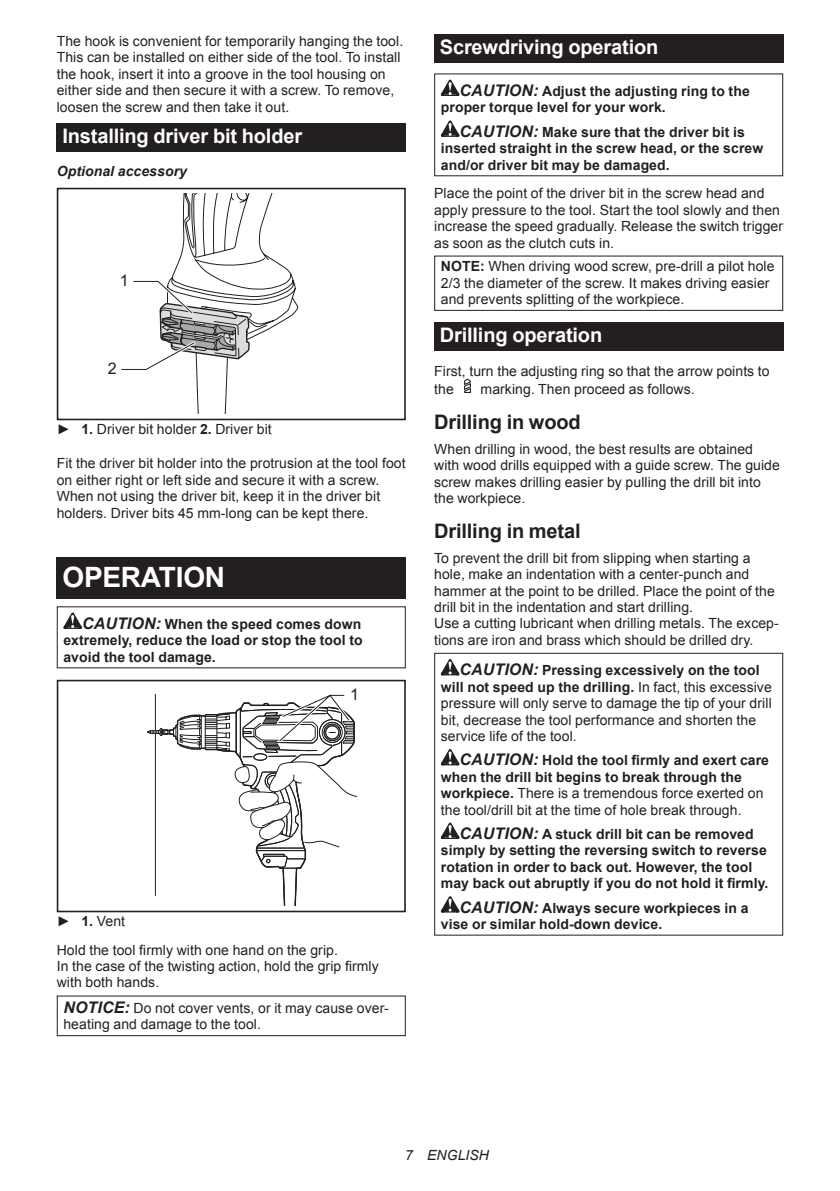
<style>
.page{position:relative;width:840px;height:1191px;background:#fff}
.page>*{position:absolute;margin:0;border:0;box-sizing:border-box;transform-origin:0 0}
.t1{font:700 28px "Arial";letter-spacing:-.01em;color:#fff}
.t2{font:700 20px "Arial";letter-spacing:-.01em;color:#fff}
.t3{font:700 20px "Arial";letter-spacing:-.01em;color:#231f20}
.t4{font:16px "Arial";color:#231f20}
.t5{font:14px/16.4px "Arial";letter-spacing:.005em;color:#231f20}
.t6{font:700 14px/16.4px "Arial";letter-spacing:.005em;color:#231f20}
.t7{font:italic 700 14px "Arial";letter-spacing:.005em;color:#231f20}
.t8{font:italic 14px "Arial";letter-spacing:.005em;color:#231f20}
.s1{font-weight:700}
.s2{font-style:italic;font-size:16px}
.s3{font-weight:700;font-style:italic;font-size:16px}
.s4{font-weight:400}
</style>
<div class="page">
<div style="left:57px;top:123px;width:348px;height:28px;background:#231f20"></div>
<svg style="left:183px;top:193px;width:115px;height:220px"></svg>
<div style="left:57px;top:188px;width:348px;height:232px;border:2px solid #231f20"></div>
<svg style="left:121px;top:207px;width:129px;height:165px"></svg>
<div style="left:57px;top:557px;width:348px;height:41px;background:#231f20"></div>
<svg style="left:63px;top:612px;width:19px;height:17px"></svg>
<div style="left:57px;top:680px;width:348px;height:232px;border:2px solid #231f20"></div>
<svg style="left:146px;top:693px;width:212px;height:213px"></svg>
<div style="left:57px;top:995px;width:348px;height:41px;border:1px solid #231f20"></div>
<div style="left:434px;top:34px;width:348px;height:29px;background:#231f20"></div>
<svg style="left:440px;top:80px;width:19px;height:16px"></svg>
<svg style="left:440px;top:120px;width:19px;height:17px"></svg>
<div style="left:434px;top:255px;width:348px;height:56px;border:1px solid #231f20"></div>
<div style="left:434px;top:322px;width:348px;height:29px;background:#231f20"></div>
<svg style="left:464px;top:378px;width:7px;height:15px"></svg>
<svg style="left:440px;top:659px;width:19px;height:16px"></svg>
<svg style="left:440px;top:749px;width:19px;height:16px"></svg>
<svg style="left:440px;top:822px;width:19px;height:17px"></svg>
<svg style="left:440px;top:896px;width:19px;height:16px"></svg>
<div style="left:434px;top:653px;width:348px;height:282px;border:1px solid #231f20"></div>
<p class="t5" style="left:57px;top:33px;width:348px">The hook is convenient for temporarily hanging the tool.<br>This can be installed on either side of the tool. To install the hook, insert it into a groove in the tool housing on either side and then secure it with a screw. To remove, loosen the screw and then take it out.</p>
<h2 class="t2" style="left:62px;top:123px;width:241px">Installing driver bit holder</h2>
<p class="t7" style="left:57px;top:162px;width:132px">Optional accessory</p>
<p class="t4" style="left:120px;top:270px;width:10px">1</p>
<p class="t4" style="left:108px;top:358px;width:10px">2</p>
<p class="t5" style="left:57px;top:421px;width:216px">► <span class="s1">1.</span> Driver bit holder <span class="s1">2.</span> Driver bit</p>
<p class="t5" style="left:57px;top:455px;width:350px">Fit the driver bit holder into the protrusion at the tool foot on either right or left side and secure it with a screw.<br>When not using the driver bit, keep it in the driver bit holders. Driver bits 45 mm-long can be kept there.</p>
<h1 class="t1" style="left:62px;top:558px;width:164px">OPERATION</h1>
<p class="t6" style="left:63px;top:616px;width:300px;text-align:justify;text-indent:19px"><span class="s2">CAUTION:</span> When the speed comes down extremely, reduce the load or stop the tool to avoid the tool damage.</p>
<p class="t4" style="left:350px;top:683px;width:10px">1</p>
<p class="t5" style="left:57px;top:906px;width:282px;line-height:28.8px">► <span class="s1">1.</span> Vent<br>Hold the tool firmly with one hand on the grip.</p>
<p class="t5" style="left:57px;top:958px;width:323px">In the case of the twisting action, hold the grip firmly with both hands.</p>
<p class="t5" style="left:63px;top:1000px;width:327px"><span class="s3">NOTICE:</span> Do not cover vents, or it may cause over&shy;heating and damage to the tool.</p>
<h2 class="t2" style="left:439px;top:34px;width:220px">Screwdriving operation</h2>
<p class="t6" style="left:440px;top:83px;width:310px;text-indent:19px"><span class="s2">CAUTION:</span> Adjust the adjusting ring to the proper torque level for your work.</p>
<p class="t6" style="left:440px;top:124px;width:324px;text-indent:19px"><span class="s2">CAUTION:</span> Make sure that the driver bit is inserted straight in the screw head, or the screw and/or driver bit may be damaged.</p>
<p class="t5" style="left:434px;top:185px;width:350px">Place the point of the driver bit in the screw head and apply pressure to the tool. Start the tool slowly and then increase the speed gradually. Release the switch trigger as soon as the clutch cuts in.</p>
<p class="t5" style="left:440px;top:258px;width:335px"><span class="s1">NOTE:</span> When driving wood screw, pre-drill a pilot hole<br>2/3 the diameter of the screw. It makes driving easier and prevents splitting of the workpiece.</p>
<h2 class="t2" style="left:439px;top:322px;width:164px">Drilling operation</h2>
<p class="t5" style="left:434px;top:361px;width:337px;line-height:18.8px">First, turn the adjusting ring so that the arrow points to the</p>
<p class="t5" style="left:480px;top:381px;width:216px">marking. Then proceed as follows.</p>
<h2 class="t3" style="left:434px;top:409px;width:148px">Drilling in wood</h2>
<p class="t5" style="left:434px;top:441px;width:347px">When drilling in wood, the best results are obtained with wood drills equipped with a guide screw. The guide screw makes drilling easier by pulling the drill bit into the workpiece.</p>
<h2 class="t3" style="left:434px;top:517px;width:148px">Drilling in metal</h2>
<p class="t5" style="left:434px;top:550px;width:346px">To prevent the drill bit from slipping when starting a hole, make an indentation with a center-punch and hammer at the point to be drilled. Place the point of the drill bit in the indentation and start drilling.<br>Use a cutting lubricant when drilling metals. The excep&shy;tions are iron and brass which should be drilled dry.</p>
<p class="t5" style="left:440px;top:662px;width:332px;text-indent:19px"><span class="s3">CAUTION:</span> <span class="s1">Pressing excessively on the tool will not speed up the drilling.</span> In fact, this excessive pressure will only serve to damage the tip of your drill bit, decrease the tool performance and shorten the service life of the tool.</p>
<p class="t6" style="left:440px;top:752px;width:329px;text-indent:19px"><span class="s2">CAUTION:</span> Hold the tool firmly and exert care when the drill bit begins to break through the workpiece. <span class="s4">There is a tremendous force exerted on the tool/drill bit at the time of hole break through.</span></p>
<p class="t6" style="left:440px;top:826px;width:329px;text-indent:19px"><span class="s2">CAUTION:</span> A stuck drill bit can be removed simply by setting the reversing switch to reverse rotation in order to back out. However, the tool may back out abruptly if you do not hold it firmly.</p>
<p class="t6" style="left:440px;top:900px;width:309px;text-indent:19px"><span class="s2">CAUTION:</span> Always secure workpieces in a vise or similar hold-down device.</p>
<p class="t8" style="left:405px;top:1146px;width:85px">7 ENGLISH</p>
</div>
